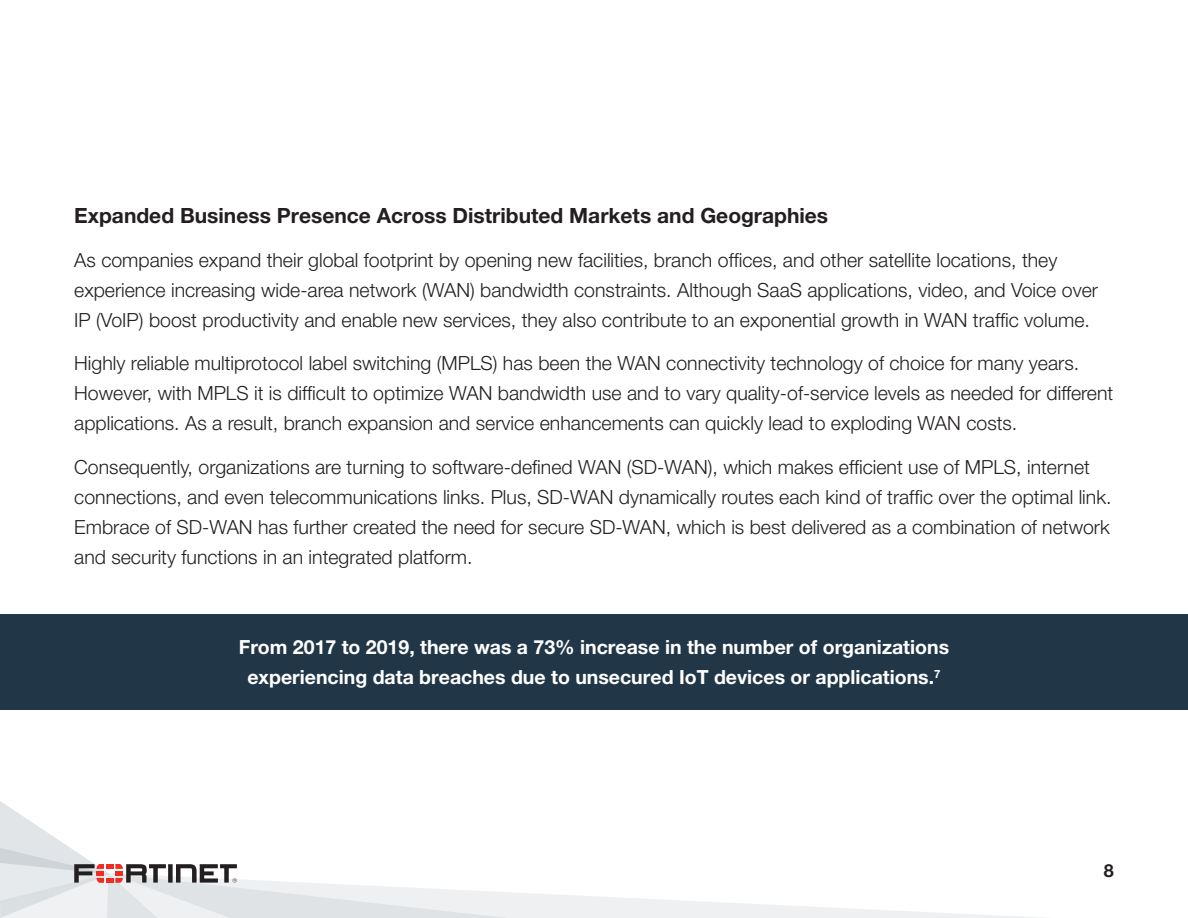
<style>
.page{position:relative;width:1188px;height:918px;background:#fff}
.page>*{position:absolute;margin:0;border:0;box-sizing:border-box;transform-origin:0 0}
.t1{font:700 21px "Helvetica Neue LT Pro";color:#231f20}
.t2{font:300 19.5px/30px "Helvetica Neue LT Pro";color:#231f20}
.t3{font:700 19.5px/30px "Helvetica Neue LT Pro";color:#fff;text-align:center}
.t4{font:700 18px "Helvetica Neue LT Pro";color:#231f20}
</style>
<div class="page">
<div style="left:0;top:615px;width:1188px;height:95px;background:#213646"></div>
<svg style="left:0;top:801px;width:1040px;height:117px"></svg>
<p class="t1" style="left:74px;top:203px;width:756px">Expanded Business Presence Across Distributed Markets and Geographies</p>
<p class="t2" style="left:74px;top:245px;width:1025px">As companies expand their global footprint by opening new facilities, branch offices, and other satellite locations, they experience increasing wide-area network (WAN) bandwidth constraints. Although SaaS applications, video, and Voice over<br>IP (VoIP) boost productivity and enable new services, they also contribute to an exponential growth in WAN traffic volume.</p>
<p class="t2" style="left:74px;top:348px;width:1041px">Highly reliable multiprotocol label switching (MPLS) has been the WAN connectivity technology of choice for many years.<br>However, with MPLS it is difficult to optimize WAN bandwidth use and to vary quality-of-service levels as needed for different applications. As a result, branch expansion and service enhancements can quickly lead to exploding WAN costs.</p>
<p class="t2" style="left:74px;top:452px;width:1039px">Consequently, organizations are turning to software-defined WAN (SD-WAN), which makes efficient use of MPLS, internet connections, and even telecommunications links. Plus, SD-WAN dynamically routes each kind of traffic over the optimal link.<br>Embrace of SD-WAN has further created the need for secure SD-WAN, which is best delivered as a combination of network and security functions in an integrated platform.</p>
<p class="t3" style="left:239px;top:632px;width:712px">From 2017 to 2019, there was a 73% increase in the number of organizations experiencing data breaches due to unsecured IoT devices or applications.<sup>7</sup></p>
<p class="t4" style="left:1104px;top:859px;width:12px">8</p>
</div>
